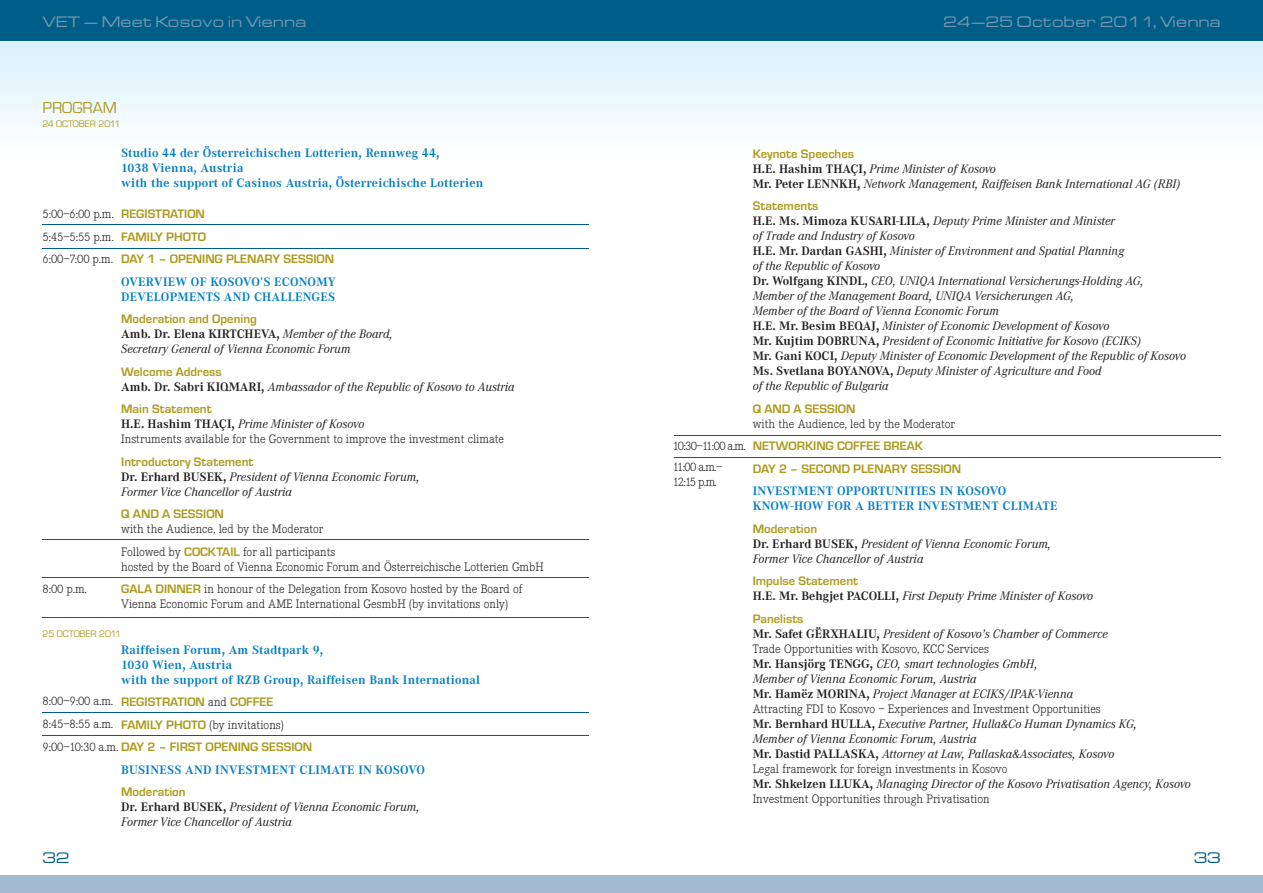
<style>
.page{position:relative;width:1263px;height:893px;background:#fff}
.page>*{position:absolute;margin:0;border:0;box-sizing:border-box;transform-origin:0 0}
.t1{font:16.5px "Eurostile T";color:#ad9b20}
.t2{font:13.5px "Thekla Extended";letter-spacing:.02em;color:#7599b6}
.t3{font:13.5px "Thekla Extended";color:#005d87}
.t4{font:italic 12.75px/15px "Corporate A";color:#231f20}
.t5{font:300 12.75px/22.5px "Corporate E";color:#231f20}
.t6{font:700 12.75px/15px "Corporate A";letter-spacing:.02em;color:#007ec5}
.t7{font:700 12.75px/22.5px "Eurostile T";color:#ad9b20}
.t8{font:300 12.75px/21px "Corporate E";letter-spacing:-.085em;color:#231f20}
.t9{font:9.75px "Eurostile T";color:#ad9b20}
.s1{font-weight:700;font-style:normal}
.s2{font-family:"Eurostile T";font-weight:700;color:#ad9b20}
.s3{font-family:"Corporate E";font-weight:300;color:#231f20}
</style>
<div class="page">
<svg style="left:0;top:40px;width:631px;height:86px"></svg>
<svg style="left:631px;top:40px;width:632px;height:86px"></svg>
<div style="left:0;top:0;width:631px;height:40px;background:#005d87"></div>
<div style="left:0;top:876px;width:631px;height:17px;background:#a4bad0"></div>
<div style="left:631px;top:0;width:632px;height:40px;background:#005d87"></div>
<div style="left:631px;top:876px;width:632px;height:17px;background:#a4bad0"></div>
<hr style="left:674px;top:457px;width:546px;height:1px;background:#005d87">
<hr style="left:674px;top:435px;width:546px;height:1px;background:#005d87">
<hr style="left:43px;top:224px;width:546px;height:1px;background:#005d87">
<hr style="left:43px;top:248px;width:546px;height:1px;background:#005d87">
<hr style="left:43px;top:712px;width:546px;height:1px;background:#005d87">
<hr style="left:43px;top:735px;width:546px;height:1px;background:#005d87">
<hr style="left:43px;top:539px;width:546px;height:1px;background:#005d87">
<hr style="left:43px;top:577px;width:546px;height:1px;background:#005d87">
<hr style="left:43px;top:617px;width:546px;height:1px;background:#005d87">
<p class="t2" style="left:43px;top:12px;width:265px">VET – Meet Kosovo in Vienna</p>
<p class="t1" style="left:43px;top:99px;width:76px">PROGRAM</p>
<p class="t9" style="left:43px;top:119px;width:79px">24 OCTOBER 2011</p>
<p class="t6" style="left:121px;top:146px;width:364px">Studio 44 der Österreichischen Lotterien, Rennweg 44,<br>1038 Vienna, Austria<br>with the support of Casinos Austria, Österreichische Lotterien</p>
<p class="t7" style="left:121px;top:203px;width:214px">REGISTRATION<br>FAMILY PHOTO<br>DAY 1 – OPENING PLENARY SESSION</p>
<p class="t6" style="left:121px;top:274px;width:216px">OVERVIEW OF KOSOVO’S ECONOMY<br>DEVELOPMENTS AND CHALLENGES</p>
<p class="t7" style="left:121px;top:308px;width:137px">MODERATION AND OPENING</p>
<p class="t4" style="left:121px;top:326px;width:273px"><span class="s1">Amb. Dr. Elena KIRTCHEVA,</span> Member of the board,<br>Secretary General of Vienna economic Forum</p>
<p class="t7" style="left:121px;top:360px;width:102px">WELCOME ADDRESS</p>
<p class="t4" style="left:121px;top:379px;width:395px"><span class="s1">Amb. Dr. Sabri KIQMARI,</span> Ambassador of the republic of kosovo to Austria</p>
<p class="t7" style="left:121px;top:398px;width:92px">MAIN STATEMENT</p>
<p class="t4" style="left:121px;top:416px;width:245px"><span class="s1">H.E. Hashim THAÇI,</span> Prime Minister of kosovo</p>
<p class="t5" style="left:121px;top:428px;width:384px">Instruments available for the Government to improve the investment climate</p>
<p class="t7" style="left:121px;top:450px;width:134px">INTRODUCTORY STATEMENT</p>
<p class="t4" style="left:121px;top:469px;width:300px"><span class="s1">Dr. Erhard BUSEK,</span> President of Vienna economic Forum,<br>Former Vice Chancellor of Austria</p>
<p class="t7" style="left:121px;top:503px;width:104px">Q AND A SESSION</p>
<p class="t5" style="left:121px;top:518px;width:216px">with the Audience, led by the Moderator<br>Followed by <span class="s2">COCKTAIL</span> for all participants</p>
<p class="t5" style="left:121px;top:555px;width:424px">hosted by the Board of Vienna Economic Forum and Österreichische Lotterien GmbH<br><span class="s2">GALA DINNER</span> in honour of the Delegation from Kosovo hosted by the Board of</p>
<p class="t5" style="left:121px;top:593px;width:389px">Vienna Economic Forum and AME International GesmbH (by invitations only)</p>
<p class="t6" style="left:121px;top:642px;width:360px">Raiffeisen Forum, Am Stadtpark 9,<br>1030 Wien, Austria<br>with the support of RZB Group, Raiffeisen Bank International</p>
<p class="t7" style="left:121px;top:691px;width:154px">REGISTRATION <span class="s3">and</span> COFFEE</p>
<p class="t5" style="left:121px;top:713px;width:164px"><span class="s2">FAMILY PHOTO</span> (by invitations)</p>
<p class="t7" style="left:43px;top:736px;width:271px"><span class="s3">9:00–10:30 a.m.</span> DAY 2 – FIRST OPENING SESSION</p>
<p class="t6" style="left:121px;top:762px;width:305px">BUSINESS AND INVESTMENT CLIMATE IN KOSOVO</p>
<p class="t7" style="left:121px;top:781px;width:66px">MODERATION</p>
<p class="t4" style="left:121px;top:800px;width:300px"><span class="s1">Dr. Erhard BUSEK,</span> President of Vienna economic Forum,<br>Former Vice Chancellor of Austria</p>
<p class="t5" style="left:43px;top:203px;width:73px">5:00–6:00 p.m.</p>
<p class="t5" style="left:43px;top:225px;width:73px">5:45–5:55 p.m.<br>6:00–7:00 p.m.</p>
<p class="t5" style="left:43px;top:577px;width:46px">8:00 p.m.</p>
<p class="t9" style="left:43px;top:629px;width:80px">25 OCTOBER 2011</p>
<p class="t5" style="left:43px;top:690px;width:72px">8:00–9:00 a.m.</p>
<p class="t5" style="left:43px;top:713px;width:72px">8:45–8:55 a.m.</p>
<p class="t2" style="left:943px;top:12px;width:279px">24–25 October 2011, Vienna</p>
<p class="t7" style="left:753px;top:142px;width:103px">KEYNOTE SPEECHES</p>
<p class="t4" style="left:753px;top:161px;width:429px"><span class="s1">H.E. Hashim THAÇI,</span> Prime Minister of kosovo<br><span class="s1">Mr. Peter LENNKH,</span> network Management, raiffeisen bank international AG (rbi)</p>
<p class="t7" style="left:753px;top:195px;width:67px">STATEMENTS</p>
<p class="t4" style="left:753px;top:214px;width:435px"><span class="s1">H.E. Ms. Mimoza KUSARI-LILA,</span> deputy Prime Minister and Minister<br>of trade and industry of kosovo<br><span class="s1">H.E. Mr. Dardan GASHI,</span> Minister of environment and Spatial Planning<br>of the republic of kosovo<br><span class="s1">Dr. Wolfgang KINDL,</span> CeO, UniQA international Versicherungs-holding AG, Member of the Management board, UniQA Versicherungen AG,<br>Member of the board of Vienna economic Forum<br><span class="s1">H.E. Mr. Besim BEQAJ,</span> Minister of economic development of kosovo<br><span class="s1">Mr. Kujtim DOBRUNA,</span> President of economic initiative for kosovo (eCikS)<br><span class="s1">Mr. Gani KOCI,</span> deputy Minister of economic development of the republic of kosovo <span class="s1">Ms. Svetlana BOYANOVA,</span> deputy Minister of Agriculture and Food<br>of the republic of bulgaria</p>
<p class="t7" style="left:753px;top:397px;width:104px">Q AND A SESSION</p>
<p class="t5" style="left:753px;top:413px;width:204px">with the Audience, led by the Moderator</p>
<p class="t7" style="left:753px;top:435px;width:210px">NETWORKING COFFEE BREAK<br>DAY 2 – SECOND PLENARY SESSION</p>
<p class="t6" style="left:753px;top:484px;width:306px">INVESTMENT OPPORTUNITIES IN KOSOVO<br>KNOW-HOW FOR A BETTER INVESTMENT CLIMATE</p>
<p class="t7" style="left:753px;top:517px;width:66px">MODERATION</p>
<p class="t4" style="left:753px;top:536px;width:300px"><span class="s1">Dr. Erhard BUSEK,</span> President of Vienna economic Forum,<br>Former Vice Chancellor of Austria</p>
<p class="t7" style="left:753px;top:570px;width:107px">IMPULSE STATEMENT</p>
<p class="t4" style="left:753px;top:589px;width:342px"><span class="s1">H.E. Mr. Behgjet PACOLLI,</span> First deputy Prime Minister of kosovo</p>
<p class="t7" style="left:753px;top:607px;width:52px">PANELISTS</p>
<p class="t4" style="left:753px;top:626px;width:357px"><span class="s1">Mr. Safet GËRXHALIU,</span> President of kosovo’s Chamber of Commerce</p>
<p class="t5" style="left:753px;top:638px;width:238px">Trade Opportunities with Kosovo, KCC Services</p>
<p class="t4" style="left:753px;top:656px;width:322px"><span class="s1">Mr. Hansjörg TENGG,</span> CeO, smart technologies Gmbh,<br>Member of Vienna economic Forum, Austria<br><span class="s1">Mr. Hamëz MORINA,</span> Project Manager at eCikS/iPAk-Vienna</p>
<p class="t5" style="left:753px;top:698px;width:350px">Attracting FDI to Kosovo – Experiences and Investment Opportunities</p>
<p class="t4" style="left:753px;top:716px;width:386px"><span class="s1">Mr. Bernhard HULLA,</span> executive Partner, hulla&amp;Co human dynamics kG,<br>Member of Vienna economic Forum, Austria<br><span class="s1">Mr. Dastid PALLASKA,</span> Attorney at law, Pallaska&amp;Associates, kosovo</p>
<p class="t5" style="left:753px;top:758px;width:256px">Legal framework for foreign investments in Kosovo</p>
<p class="t4" style="left:753px;top:776px;width:440px"><span class="s1">Mr. Shkelzen LLUKA,</span> Managing director of the kosovo Privatisation Agency, kosovo</p>
<p class="t5" style="left:753px;top:788px;width:238px">Investment Opportunities through Privatisation</p>
<p class="t8" style="left:673px;top:436px;width:74px">10:30–11:00 a.m.<br>11:00 a.m.–</p>
<p class="t5" style="left:673px;top:471px;width:46px">12:15 p.m.</p>
<p class="t3" style="left:42px;top:848px;width:29px">32</p>
<p class="t3" style="left:1193px;top:848px;width:29px">33</p>
</div>
